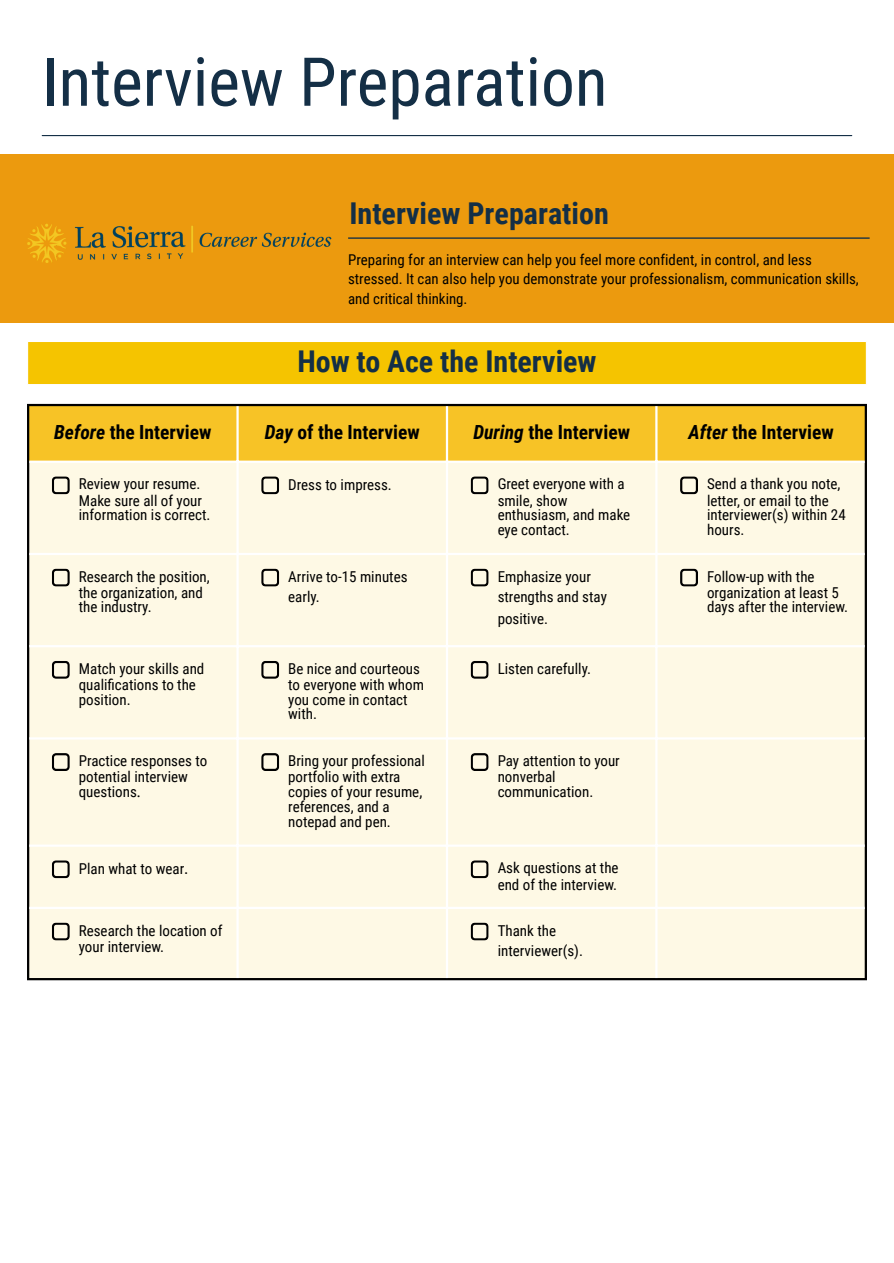
<style>
.page{position:relative;width:894px;height:1263px;background:#fff}
.page>*{position:absolute;margin:0;border:0;box-sizing:border-box;transform-origin:0 0}
.t1{font:67.5px "Roboto Condensed";color:#142f46}
.t2{font:700 30.15px "Roboto Condensed";color:#142f46}
.t3{font:700 30px "Roboto Condensed";color:#142f46}
.t4{font:700 19.5px "Roboto Condensed";color:#000}
.t5{font:15px/16.4px "Roboto Condensed";color:#000}
.t6{font:14.85px/19.2px "Roboto Condensed";color:#000}
.s1{font-style:italic}
.s2{font-family:"Klein Text"}
.s3{font-size:16.5px}
</style>
<div class="page">
<hr style="left:42px;top:135px;width:809px;height:1px;background:#142f46">
<div style="left:0;top:154px;width:893px;height:169px;background:#ec9a0e"></div>
<hr style="left:348px;top:237px;width:521px;height:2px;background:#142f46">
<img style="left:27px;top:223px;width:475px;height:40px">
<div style="left:27px;top:341px;width:839px;height:44px;background:#f5c400"></div>
<hr style="left:27px;top:342px;width:1px;height:42px;background:#fff">
<hr style="left:865px;top:342px;width:1px;height:42px;background:#fff">
<hr style="left:27px;top:341px;width:839px;height:1px;background:#fff">
<hr style="left:27px;top:384px;width:839px;height:1px;background:#fff">
<div style="left:29px;top:406px;width:835px;height:55px;background:#f7c326"></div>
<div style="left:29px;top:463px;width:835px;height:515px;background:#fef9e5"></div>
<svg style="left:52px;top:476px;width:18px;height:18px"></svg>
<svg style="left:261px;top:476px;width:18px;height:18px"></svg>
<svg style="left:470px;top:476px;width:18px;height:18px"></svg>
<svg style="left:680px;top:476px;width:18px;height:18px"></svg>
<svg style="left:52px;top:569px;width:18px;height:18px"></svg>
<svg style="left:261px;top:569px;width:18px;height:18px"></svg>
<svg style="left:470px;top:569px;width:18px;height:18px"></svg>
<svg style="left:680px;top:569px;width:18px;height:18px"></svg>
<svg style="left:52px;top:661px;width:18px;height:18px"></svg>
<svg style="left:261px;top:661px;width:18px;height:18px"></svg>
<svg style="left:470px;top:661px;width:18px;height:18px"></svg>
<svg style="left:52px;top:753px;width:18px;height:18px"></svg>
<svg style="left:261px;top:753px;width:18px;height:18px"></svg>
<svg style="left:470px;top:753px;width:18px;height:18px"></svg>
<svg style="left:52px;top:860px;width:18px;height:18px"></svg>
<svg style="left:470px;top:860px;width:18px;height:18px"></svg>
<svg style="left:52px;top:922px;width:18px;height:18px"></svg>
<svg style="left:470px;top:922px;width:18px;height:18px"></svg>
<hr style="left:27px;top:406px;width:2px;height:572px;background:#000">
<hr style="left:864px;top:406px;width:2px;height:572px;background:#000">
<hr style="left:27px;top:404px;width:839px;height:2px;background:#000">
<hr style="left:27px;top:978px;width:839px;height:2px;background:#000">
<hr style="left:236px;top:406px;width:3px;height:572px;background:#fff">
<hr style="left:446px;top:406px;width:2px;height:572px;background:#fff">
<hr style="left:655px;top:406px;width:2px;height:572px;background:#fff">
<hr style="left:29px;top:553px;width:835px;height:2px;background:#fff">
<hr style="left:29px;top:645px;width:835px;height:2px;background:#fff">
<hr style="left:29px;top:737px;width:835px;height:2px;background:#fff">
<hr style="left:29px;top:844px;width:835px;height:3px;background:#fff">
<hr style="left:29px;top:907px;width:835px;height:2px;background:#fff">
<h2 class="t1" style="left:42px;top:43px;width:567px">Interview Preparation</h2>
<p class="t2" style="left:349px;top:196px;width:261px">Interview Preparation</p>
<p class="t6" style="left:348px;top:251px;width:512px">Preparing for an interview can help you feel more confident, in control, and less stressed. It can also help you demonstrate your professionalism, communication skills, and critical thinking.</p>
<p class="t3" style="left:297px;top:345px;width:300px">How to Ace the Interview</p>
<p class="t4" style="left:54px;top:421px;width:159px"><span class="s1">Before</span> the Interview</p>
<p class="t4" style="left:265px;top:421px;width:156px"><span class="s1">Day</span> of the Interview</p>
<p class="t4" style="left:473px;top:421px;width:158px"><span class="s1">During</span> the Interview</p>
<p class="t4" style="left:688px;top:421px;width:147px"><span class="s1">After</span> the Interview</p>
<p class="t5" style="left:79px;top:476px;width:125px">Review your resume.<br>Make sure all of your</p>
<p class="t5" style="left:79px;top:507px;width:133px">information is correct.</p>
<p class="t5" style="left:288px;top:477px;width:105px">Dress to impress.</p>
<p class="t5" style="left:497px;top:476px;width:128px">Greet everyone with a smile, show</p>
<p class="t5" style="left:497px;top:508px;width:134px;line-height:14.7px">enthusiasm, and make eye contact.</p>
<p class="t5" style="left:707px;top:476px;width:135px">Send a thank you note, letter, or email to the</p>
<p class="t5" style="left:707px;top:508px;width:140px;line-height:14.7px">interviewer(s) within 24 hours.</p>
<p class="t5" style="left:79px;top:568px;width:132px">Research the position, the organization, and</p>
<p class="t5" style="left:79px;top:599px;width:74px">the industry.</p>
<p class="t5" style="left:79px;top:660px;width:127px">Match your skills and qualifications to the</p>
<p class="t5" style="left:79px;top:691px;width:53px">position.</p>
<p class="t5" style="left:79px;top:753px;width:130px">Practice responses to potential interview</p>
<p class="t5" style="left:79px;top:784px;width:63px">questions<span class="s2">.</span></p>
<p class="t5" style="left:288px;top:567px;width:121px;line-height:20.2px">Arrive to-15 minutes early.</p>
<p class="t5" style="left:497px;top:566px;width:111px;line-height:20.9px">Emphasize your strengths and stay positive.</p>
<p class="t5" style="left:707px;top:568px;width:133px">Follow-up with the organization at least 5</p>
<p class="t5" style="left:707px;top:599px;width:142px">days after the interview.</p>
<p class="t5" style="left:288px;top:660px;width:137px">Be nice and courteous to everyone with whom</p>
<p class="t5" style="left:288px;top:692px;width:121px;line-height:14.7px">you come in contact with.</p>
<p class="t5" style="left:288px;top:753px;width:138px">Bring your professional portfolio with extra</p>
<p class="t5" style="left:288px;top:784px;width:135px;line-height:15.1px">copies of your resume, references, and a notepad and pen.</p>
<p class="t5" style="left:497px;top:661px;width:95px">Listen carefully.</p>
<p class="t5" style="left:497px;top:753px;width:124px">Pay attention to your nonverbal</p>
<p class="t5" style="left:497px;top:784px;width:97px">communication.</p>
<p class="t5" style="left:79px;top:860px;width:111px">Plan what to wear<span class="s3">.</span></p>
<p class="t5" style="left:497px;top:860px;width:122px">Ask questions at the end of the interview.</p>
<p class="t5" style="left:79px;top:922px;width:145px">Research the location of your interview.</p>
<p class="t5" style="left:497px;top:921px;width:87px;line-height:20.2px">Thank the interviewer(s).</p>
</div>
